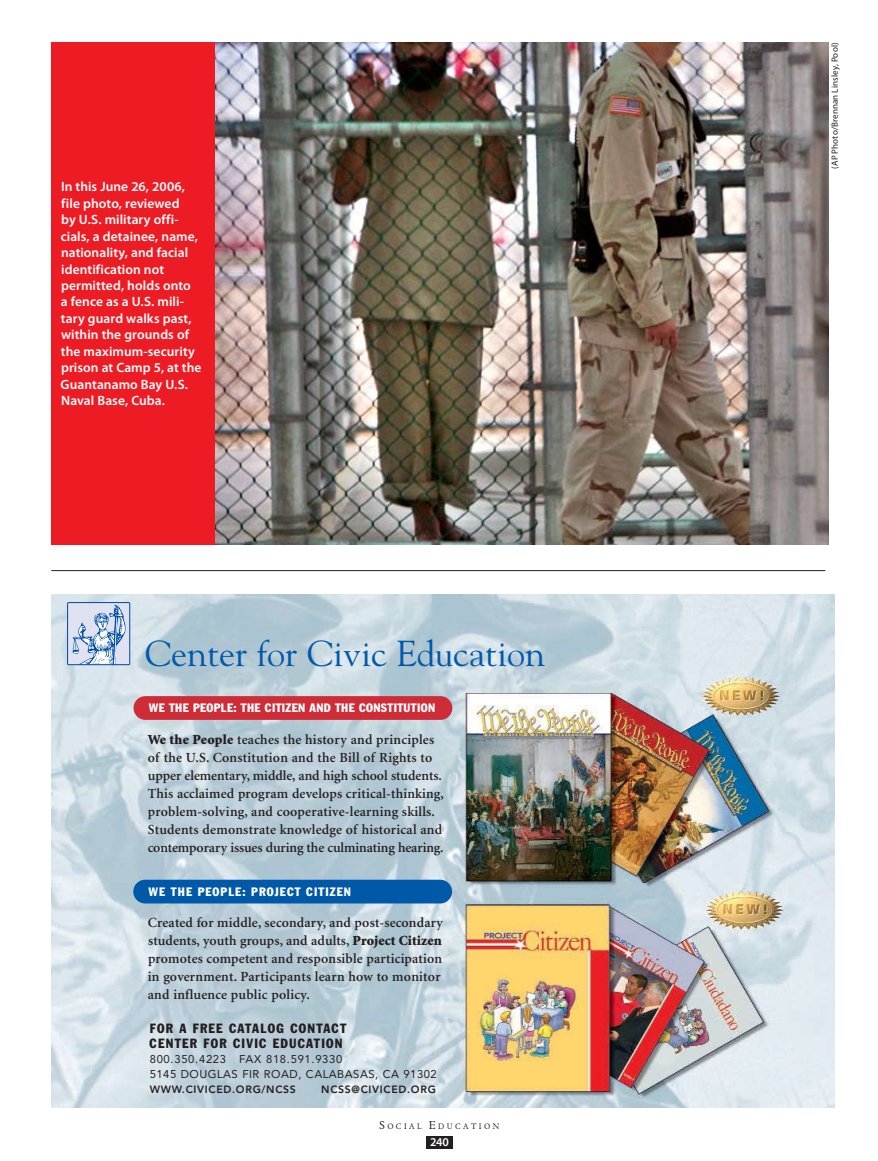
<style>
.page{position:relative;width:878px;height:1161px;background:#fff}
.page>*{position:absolute;margin:0;border:0;box-sizing:border-box;transform-origin:0 0}
.t1{font:36px "Goudy";color:#0058a9}
.t2{font:600 13.95px/18px "Minion";letter-spacing:.01em;color:#231f20}
.t3{font:600 13.5px/16.5px "Myriad Pro";letter-spacing:.005em;color:#fff}
.t4{font:condensed 13.2px/15px "Franklin Gothic";letter-spacing:.095em;color:#231f20}
.t5{font:condensed 12px "Franklin Gothic";letter-spacing:.03em;color:#fff}
.t6{font:condensed 12px "Franklin Gothic";letter-spacing:.09em;color:#fff}
.t7{font:600 12px "Myriad Pro";color:#fff}
.t8{font:11.25px/15px "Avenir";letter-spacing:.045em;color:#231f20}
.t9{font:800 10.5px "Avenir";letter-spacing:.065em;color:#231f20}
.t10{font:9px "Myriad Pro";letter-spacing:.015em;color:#231f20}
.t11{font:8.4px "Winchester New ITC Book OS";letter-spacing:.285em;color:#231f20}
.s1{font-weight:900}
.s2{font-size:12px}
</style>
<div class="page">
<div style="left:426px;top:1136px;width:26px;height:12px;background:#231f20"></div>
<div style="left:51px;top:42px;width:164px;height:502px;background:#ed1c24"></div>
<img style="left:215px;top:42px;width:613px;height:502px">
<img style="left:51px;top:595px;width:783px;height:513px">
<hr style="left:51px;top:570px;width:774px;height:1px;background:#231f20">
<p class="t3" style="left:61px;top:178px;width:142px">In this June 26, 2006, file photo, reviewed<br>by U.S. military offi&shy;cials, a detainee, name, nationality, and facial identification not permitted, holds onto<br>a fence as a U.S. mili&shy;tary guard walks past, within the grounds of the maximum-security prison at Camp 5, at the<br>Guantanamo Bay U.S.<br>Naval Base, Cuba.</p>
<h1 class="t1" style="left:145px;top:631px;width:401px">Center for Civic Education</h1>
<p class="t5" style="left:149px;top:701px;width:288px">WE THE PEOPLE: THE CITIZEN AND THE CONSTITUTION</p>
<p class="t2" style="left:148px;top:731px;width:298px"><span class="s1">We the People</span> teaches the history and principles of the U.S. Constitution and the Bill of Rights to upper elementary, middle, and high school students.<br>This acclaimed program develops critical-thinking, problem-solving, and cooperative-learning skills.<br>Students demonstrate knowledge of historical and contemporary issues during the culminating hearing.</p>
<p class="t6" style="left:149px;top:884px;width:204px">WE THE PEOPLE: PROJECT CITIZEN</p>
<p class="t2" style="left:148px;top:914px;width:297px">Created for middle, secondary, and post-secondary students, youth groups, and adults, <span class="s1">Project Citizen </span>promotes competent and responsible participation in government. Participants learn how to monitor and influence public policy.</p>
<p class="t4" style="left:150px;top:1020px;width:198px">FOR A FREE CATALOG CONTACT<br>CENTER FOR CIVIC EDUCATION</p>
<p class="t8" style="left:150px;top:1051px;width:288px">800.350.4223 FAX 818.591.9330<br>5145 DOUGLAS FIR ROAD, CALABASAS, CA 91302</p>
<p class="t9" style="left:150px;top:1083px;width:148px">WWW.CIVICED.ORG/NCSS</p>
<p class="t9" style="left:321px;top:1083px;width:116px">NCSS@CIVICED.ORG</p>
<p class="t11" style="left:379px;top:1121px;width:121px"><span class="s2">S</span>OCIAL <span class="s2">E</span>DUCATION</p>
<p class="t7" style="left:430px;top:1134px;width:20px">240</p>
<p class="t10" style="left:830px;top:169px;width:128px;rotate:-90deg">(AP Photo/Brennan Linsley, Pool)</p>
</div>
